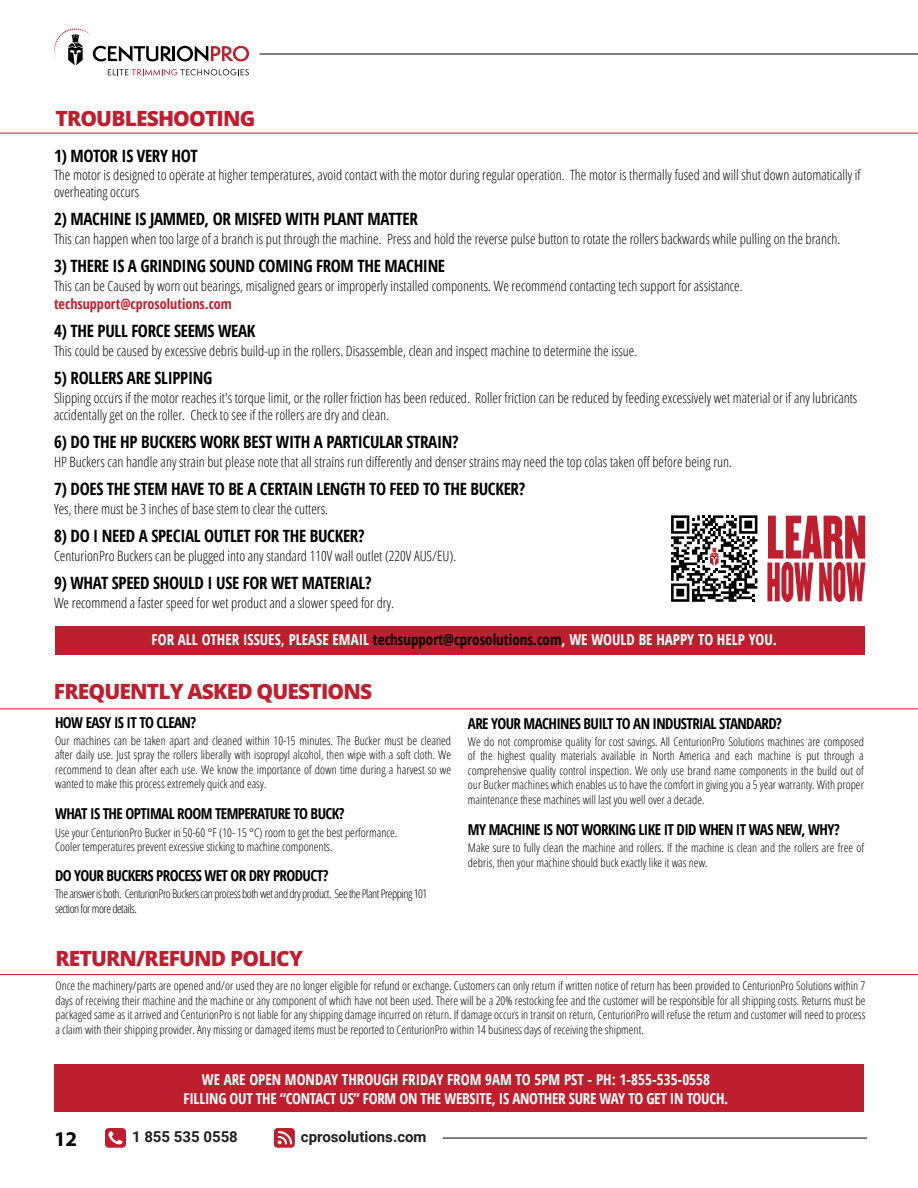
<style>
.page{position:relative;width:918px;height:1188px;background:#fff}
.page>*{position:absolute;margin:0;border:0;box-sizing:border-box;transform-origin:0 0}
.t1{font:800 21px "Open Sans";letter-spacing:-.04em;color:#be1f2e}
.t2{font:700 21px "Myriad Pro";color:#000001}
.t3{font:700 condensed 16.95px "Open Sans";letter-spacing:-.02em;color:#000001}
.t4{font:700 condensed 15px "Open Sans";letter-spacing:-.04em;color:#000001}
.t5{font:700 condensed 15px/18.6px "Open Sans";letter-spacing:-.02em;color:#fff;text-align:center}
.t6{font:700 condensed 15px "Open Sans";color:#fff}
.t7{font:700 15px "Roboto";color:#231f20}
.t8{font:300 condensed 14.1px/16.8px "Open Sans";color:#000001}
.t9{font:700 condensed 14.1px "Open Sans";color:#be1f2e}
.t10{font:300 condensed 12px/14.4px "Open Sans";color:#000001;text-align:justify}
.t11{font:300 condensed 12px/15px "Open Sans";letter-spacing:-.04em;color:#000001}
.s1{color:#000001}
.s2{font-stretch:normal}
</style>
<div class="page">
<svg style="left:54px;top:28px;width:195px;height:48px"></svg>
<hr style="left:260px;top:54px;width:658px;height:1px;background:#000001">
<hr style="left:442px;top:1138px;width:425px;height:1px;background:#000001">
<svg style="left:105px;top:1128px;width:21px;height:20px"></svg>
<svg style="left:274px;top:1128px;width:21px;height:20px"></svg>
<div style="left:54px;top:1064px;width:810px;height:48px;background:#be1f2e"></div>
<hr style="left:0;top:709px;width:918px;height:1px;background:#be1f2e">
<div style="left:55px;top:626px;width:810px;height:29px;background:#be1f2e"></div>
<hr style="left:0;top:974px;width:918px;height:1px;background:#be1f2e">
<svg style="left:767px;top:516px;width:98px;height:86px"></svg>
<svg style="left:671px;top:515px;width:86px;height:87px"></svg>
<hr style="left:0;top:133px;width:918px;height:1px;background:#be1f2e">
<h1 class="t1" style="left:55px;top:102px;width:201px">TROUBLESHOOTING</h1>
<h2 class="t3" style="left:54px;top:144px;width:145px">1) MOTOR IS VERY HOT</h2>
<p class="t8" style="left:54px;top:166px;width:808px">The motor is designed to operate at higher temperatures, avoid contact with the motor during regular operation. The motor is thermally fused and will shut down automatically if overheating occurs</p>
<h2 class="t3" style="left:54px;top:207px;width:365px">2) MACHINE IS JAMMED, OR MISFED WITH PLANT MATTER</h2>
<p class="t8" style="left:54px;top:230px;width:788px">This can happen when too large of a branch is put through the machine. Press and hold the reverse pulse button to rotate the rollers backwards while pulling on the branch.</p>
<h2 class="t3" style="left:54px;top:254px;width:393px">3) THERE IS A GRINDING SOUND COMING FROM THE MACHINE</h2>
<p class="t8" style="left:54px;top:277px;width:690px">This can be Caused by worn out bearings, misaligned gears or improperly installed components. We recommend contacting tech support for assistance.</p>
<p class="t9" style="left:54px;top:294px;width:179px">techsupport@cprosolutions.com</p>
<h2 class="t3" style="left:54px;top:319px;width:203px">4) THE PULL FORCE SEEMS WEAK</h2>
<p class="t8" style="left:54px;top:342px;width:585px">This could be caused by excessive debris build-up in the rollers. Disassemble, clean and inspect machine to determine the issue.</p>
<h2 class="t3" style="left:54px;top:366px;width:160px">5) ROLLERS ARE SLIPPING</h2>
<p class="t8" style="left:54px;top:389px;width:805px">Slipping occurs if the motor reaches it's torque limit, or the roller friction has been reduced. Roller friction can be reduced by feeding excessively wet material or if any lubricants accidentally get on the roller. Check to see if the rollers are dry and clean.</p>
<h2 class="t3" style="left:54px;top:430px;width:406px">6) DO THE HP BUCKERS WORK BEST WITH A PARTICULAR STRAIN?</h2>
<p class="t8" style="left:54px;top:453px;width:680px">HP Buckers can handle any strain but please note that all strains run differently and denser strains may need the top colas taken off before being run.</p>
<h2 class="t3" style="left:54px;top:477px;width:473px">7) DOES THE STEM HAVE TO BE A CERTAIN LENGTH TO FEED TO THE BUCKER?</h2>
<p class="t8" style="left:54px;top:500px;width:276px">Yes, there must be 3 inches of base stem to clear the cutters.</p>
<h2 class="t3" style="left:54px;top:524px;width:312px">8) DO I NEED A SPECIAL OUTLET FOR THE BUCKER?</h2>
<p class="t8" style="left:54px;top:547px;width:404px">CenturionPro Buckers can be plugged into any standard 110V wall outlet (220V AUS/EU).</p>
<h2 class="t3" style="left:54px;top:571px;width:319px">9) WHAT SPEED SHOULD I USE FOR WET MATERIAL?</h2>
<p class="t8" style="left:54px;top:594px;width:342px">We recommend a faster speed for wet product and a slower speed for dry.</p>
<p class="t6" style="left:152px;top:629px;width:627px">FOR ALL OTHER ISSUES, PLEASE EMAIL <span class="s1">techsupport@cprosolutions.com</span>, WE WOULD BE HAPPY TO HELP YOU.</p>
<h1 class="t1" style="left:54px;top:675px;width:320px">FREQUENTLY ASKED QUESTIONS</h1>
<p class="t4" style="left:55px;top:712px;width:143px">HOW EASY IS IT TO CLEAN?</p>
<p class="t10" style="left:55px;top:733px;width:397px">Our machines can be taken apart and cleaned within 10-15 minutes. The Bucker must be cleaned after daily use. Just spray the rollers liberally with isopropyl alcohol, then wipe with a soft cloth. We recommend to clean after each use. We know the importance of down time during a harvest so we wanted to make this process extremely quick and easy<span class="s2">.</span></p>
<p class="t4" style="left:55px;top:803px;width:291px">WHAT IS THE OPTIMAL ROOM TEMPERATURE TO BUCK?</p>
<p class="t10" style="left:55px;top:825px;width:344px">Use your CenturionPro Bucker in 50-60 °F (10- 15 °C) room to get the best performance.<br>Cooler temperatures prevent excessive sticking to machine components.</p>
<p class="t4" style="left:55px;top:865px;width:275px">DO YOUR BUCKERS PROCESS WET OR DRY PRODUCT?</p>
<p class="t11" style="left:55px;top:886px;width:374px">The answer is both. CenturionPro Buckers can process both wet and dry product. See the Plant Prepping 101 section for more details.</p>
<p class="t4" style="left:468px;top:713px;width:315px">ARE YOUR MACHINES BUILT TO AN INDUSTRIAL STANDARD?</p>
<p class="t10" style="left:468px;top:734px;width:397px">We do not compromise quality for cost savings. All CenturionPro Solutions machines are composed of the highest quality materials available in North America and each machine is put through a comprehensive quality control inspection. We only use brand name components in the build out of our Bucker machines which enables us to have the comfort in giving you a 5 year warranty. With proper maintenance these machines will last you well over a decade.</p>
<p class="t4" style="left:468px;top:819px;width:373px">MY MACHINE IS NOT WORKING LIKE IT DID WHEN IT WAS NEW, WHY?</p>
<p class="t10" style="left:468px;top:840px;width:398px">Make sure to fully clean the machine and rollers. If the machine is clean and the rollers are free of debris, then your machine should buck exactly like it was new.</p>
<h1 class="t1" style="left:55px;top:943px;width:249px">RETURN/REFUND POLICY</h1>
<p class="t10" style="left:55px;top:978px;width:811px">Once the machinery/parts are opened and/or used they are no longer eligible for refund or exchange. Customers can only return if written notice of return has been provided to CenturionPro Solutions within 7 days of receiving their machine and the machine or any component of which have not been used. There will be a 20% restocking fee and the customer will be responsible for all shipping costs. Returns must be packaged same as it arrived and CenturionPro is not liable for any shipping damage incurred on return. If damage occurs in transit on return, CenturionPro will refuse the return and customer will need to process a claim with their shipping provider. Any missing or damaged items must be reported to CenturionPro within 14 business days of receiving the shipment.</p>
<p class="t5" style="left:184px;top:1070px;width:546px">WE ARE OPEN MONDAY THROUGH FRIDAY FROM 9AM TO 5PM PST - PH: 1-855-535-0558<br>FILLING OUT THE “CONTACT US” FORM ON THE WEBSITE, IS ANOTHER SURE WAY TO GET IN TOUCH.</p>
<h1 class="t2" style="left:54px;top:1125px;width:25px">12</h1>
<p class="t7" style="left:132px;top:1127px;width:107px">1 855 535 0558</p>
<p class="t7" style="left:301px;top:1127px;width:127px">cprosolutions.com</p>
</div>
